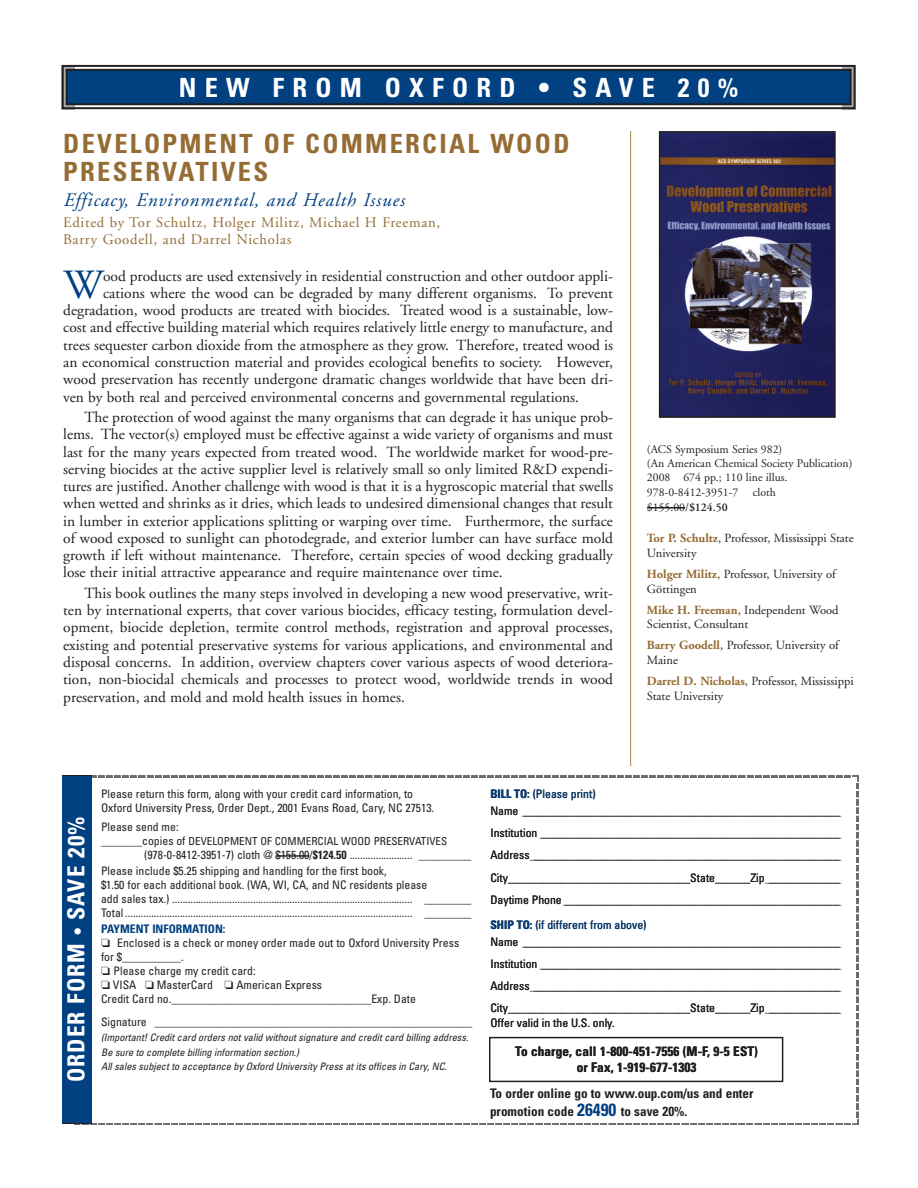
<style>
.page{position:relative;width:918px;height:1188px;background:#fff}
.page>*{position:absolute;margin:0;border:0;box-sizing:border-box;transform-origin:0 0}
.t1{font:41.55px "Adobe Garamond";color:#014081}
.t2{font:700 condensed 26.4px/27.9px "Univers";letter-spacing:.09em;color:#956c33}
.t3{font:700 condensed 26.4px "Univers";letter-spacing:.31em;color:#fff}
.t4{font:700 condensed 23.55px "Univers";letter-spacing:.045em;color:#fff}
.t5{font:italic 19.05px "Adobe Garamond";letter-spacing:.05em;color:#014081}
.t6{font:15.45px/17.2px "Adobe Garamond";color:#231f20;text-align:justify}
.t7{font:14.7px/17.7px "Adobe Garamond";letter-spacing:.05em;color:#956c33}
.t8{font:700 condensed 13.2px/17.7px "Univers";color:#231f20}
.t9{font:12.45px/14.7px "Adobe Garamond";color:#231f20}
.t10{font:condensed 11.7px/22px "Univers";color:#231f20}
.t11{font:11.7px/14.4px "Adobe Garamond";color:#231f20}
.t12{font:condensed 10.95px "Univers";color:#231f20}
.t13{font:italic condensed 10.35px/14.7px "Univers";color:#231f20}
.s1{font-weight:600}
.s2{font-weight:700;color:#956c33}
.s3{font-size:17.7px}
.s4{font-size:11.7px}
.s5{font-weight:700}
.s6{font-weight:700;color:#014081}
.s7{color:#014081}
.s8{font-size:17.7px;color:#014081}
</style>
<div class="page">
<img style="left:857px;top:784px;width:1px;height:333px">
<svg style="left:92px;top:776px;width:766px;height:8px"></svg>
<svg style="left:74px;top:1117px;width:784px;height:8px"></svg>
<hr style="left:630px;top:131px;width:1px;height:635px;background:#a48b4a">
<svg style="left:61px;top:64px;width:795px;height:46px;background:#27527f"></svg>
<div style="left:489px;top:1037px;width:294px;height:45px;border:1px solid #231f20"></div>
<hr style="left:647px;top:507px;width:38px;height:2px;background:#231f20">
<hr style="left:276px;top:855px;width:33px;height:2px;background:#231f20">
<svg style="left:62px;top:775px;width:30px;height:349px"></svg>
<div style="left:62px;top:776px;width:29px;height:347px;background:#014081"></div>
<img style="left:661px;top:133px;width:173px;height:283px">
<div style="left:659px;top:131px;width:177px;height:287px;border:1px solid #231f20"></div>
<h2 class="t3" style="left:179px;top:78px;width:561px">NEW FROM OXFORD • SAVE 20%</h2>
<h2 class="t2" style="left:63px;top:133px;width:508px">DEVELOPMENT OF COMMERCIAL WOOD<br>PRESERVATIVES</h2>
<p class="t5" style="left:63px;top:192px;width:343px">Efficacy, Environmental, and Health Issues</p>
<p class="t7" style="left:63px;top:215px;width:378px">Edited by Tor Schultz, Holger Militz, Michael H Freeman,<br>Barry Goodell, and Darrel Nicholas</p>
<h1 class="t1" style="left:63px;top:268px;width:41px">W</h1>
<p class="t6" style="left:103px;top:269px;width:511px">ood products are used extensively in residential construction and other outdoor appli-</p>
<p class="t6" style="left:103px;top:286px;width:511px">cations where the wood can be degraded by many different organisms. To prevent</p>
<p class="t6" style="left:63px;top:303px;width:551px">degradation, wood products are treated with biocides. Treated wood is a sustainable, low-</p>
<p class="t6" style="left:63px;top:320px;width:551px">cost and effective building material which requires relatively little energy to manufacture, and</p>
<p class="t6" style="left:63px;top:338px;width:551px">trees sequester carbon dioxide from the atmosphere as they grow. Therefore, treated wood is</p>
<p class="t6" style="left:63px;top:355px;width:551px">an economical construction material and provides ecological benefits to society. However,</p>
<p class="t6" style="left:63px;top:372px;width:551px">wood preservation has recently undergone dramatic changes worldwide that have been dri-</p>
<p class="t6" style="left:63px;top:389px;width:517px">ven by both real and perceived environmental concerns and governmental regulations.</p>
<p class="t6" style="left:63px;top:410px;width:551px;text-indent:21px">The protection of wood against the many organisms that can degrade it has unique prob&shy;lems. The vector(s) employed must be effective against a wide variety of organisms and must last for the many years expected from treated wood. The worldwide market for wood-pre&shy;serving biocides at the active supplier level is relatively small so only limited R&amp;D expendi&shy;tures are justified. Another challenge with wood is that it is a hygroscopic material that swells when wetted and shrinks as it dries, which leads to undesired dimensional changes that result in lumber in exterior applications splitting or warping over time. Furthermore, the surface of wood exposed to sunlight can photodegrade, and exterior lumber can have surface mold growth if left without maintenance. Therefore, certain species of wood decking gradually lose their initial attractive appearance and require maintenance over time.</p>
<p class="t6" style="left:63px;top:586px;width:551px;text-indent:21px">This book outlines the many steps involved in developing a new wood preservative, writ&shy;ten by international experts, that cover various biocides, efficacy testing, formulation devel&shy;opment, biocide depletion, termite control methods, registration and approval processes, existing and potential preservative systems for various applications, and environmental and disposal concerns. In addition, overview chapters cover various aspects of wood deteriora&shy;tion, non-biocidal chemicals and processes to protect wood, worldwide trends in wood preservation, and mold and mold health issues in homes.</p>
<p class="t11" style="left:647px;top:443px;width:207px">(ACS Symposium Series 982)<br>(An American Chemical Society Publication)<br>2008 674 pp.; 110 line illus.<br>978-0-8412-3951-7 cloth $155.00/<span class="s1">$124.50</span></p>
<p class="t9" style="left:647px;top:532px;width:208px"><span class="s2">Tor P. Schultz</span>, Professor, Mississippi State<br>University</p>
<p class="t9" style="left:647px;top:568px;width:190px"><span class="s2">Holger Militz</span>, Professor, University of<br>Göttingen</p>
<p class="t9" style="left:647px;top:604px;width:193px"><span class="s2">Mike H. Freeman</span>, Independent Wood<br>Scientist, Consultant</p>
<p class="t9" style="left:647px;top:639px;width:193px"><span class="s2">Barry Goodell</span>, Professor, University of<br>Maine</p>
<p class="t9" style="left:647px;top:675px;width:208px"><span class="s2">Darrel D. Nicholas</span>, Professor, Mississippi<br>State University</p>
<h3 class="t4" style="left:68px;top:1082px;width:267px;rotate:-90deg">ORDER FORM <span class="s3">•</span> SAVE 20%</h3>
<p class="t10" style="left:101px;top:788px;width:335px;line-height:14px">Please return this form, along with your credit card information, to<br>Oxford University Press, Order Dept., 2001 Evans Road, Cary, NC 27513.</p>
<p class="t10" style="left:101px;top:817px;width:79px">Please send me:</p>
<p class="t12" style="left:101px;top:837px;width:348px"><span class="s4">_______copies of</span> DEVELOPMENT OF COMMERCIAL WOOD PRESERVATIVES</p>
<p class="t10" style="left:101px;top:848px;width:372px;line-height:16px;text-indent:43px">(978-0-8412-3951-7) cloth @ $155.00/<span class="s5">$124.50</span> ........................ _________<br>Please include $5.25 shipping and handling for the first book,</p>
<p class="t10" style="left:101px;top:879px;width:372px;line-height:14px">$1.50 for each additional book. (WA, WI, CA, and NC residents please<br>add sales tax.) ............................................................................................ ________<br>Total .............................................................................................................. ________</p>
<p class="t10" style="left:101px;top:923px;width:360px;line-height:14px"><span class="s6">PAYMENT INFORMATION:<br></span>❏ Enclosed is a check or money order made out to Oxford University Press for $__________.<br>❏ Please charge my credit card:<br>❏ VISA ❏ MasterCard ❏ American Express<br>Credit Card no.__________________________________Exp. Date</p>
<p class="t10" style="left:101px;top:1012px;width:373px">Signature ______________________________________________________</p>
<p class="t13" style="left:101px;top:1031px;width:371px">(Important!Creditcard orders notvalid withoutsignature and creditcard billing address.<br>Be sure to complete billing information section.)<br>Allsales subjectto acceptance by Oxford University Press atits offices in Cary,NC.</p>
<p class="t10" style="left:490px;top:786px;width:353px;line-height:17.7px"><span class="s6">BILL TO:</span> <span class="s7">(Please print)<br></span>Name ______________________________________________________</p>
<p class="t10" style="left:490px;top:823px;width:353px;text-align:justify">Institution ___________________________________________________ Address_____________________________________________________ City_______________________________State______Zip_____________ Daytime Phone _______________________________________________</p>
<p class="t10" style="left:490px;top:917px;width:353px;line-height:17.7px"><span class="s6">SHIP TO:</span> <span class="s7">(if different from above)<br></span>Name ______________________________________________________</p>
<p class="t10" style="left:490px;top:954px;width:353px;text-align:justify">Institution ___________________________________________________ Address_____________________________________________________ City_______________________________State______Zip_____________</p>
<p class="t10" style="left:490px;top:1013px;width:126px">Offer valid in the U.S. only.</p>
<p class="t10" style="left:522px;top:801px;width:319px;text-align:right">______________________________________________________ ___________________________________________________ ____________________________________________________ ____________ _______________________________________________</p>
<p class="t10" style="left:522px;top:932px;width:319px;text-align:right">______________________________________________________ ___________________________________________________ ____________________________________________________ ____________</p>
<p class="t8" style="left:515px;top:1044px;width:244px;line-height:16.2px;text-align:center">To charge, call 1-800-451-7556 (M-F, 9-5 EST) or Fax, 1-919-677-1303</p>
<p class="t8" style="left:490px;top:1086px;width:265px">To order online go to www.oup.com/us and enter promotion code <span class="s8">26490</span> to save 20%.</p>
</div>
